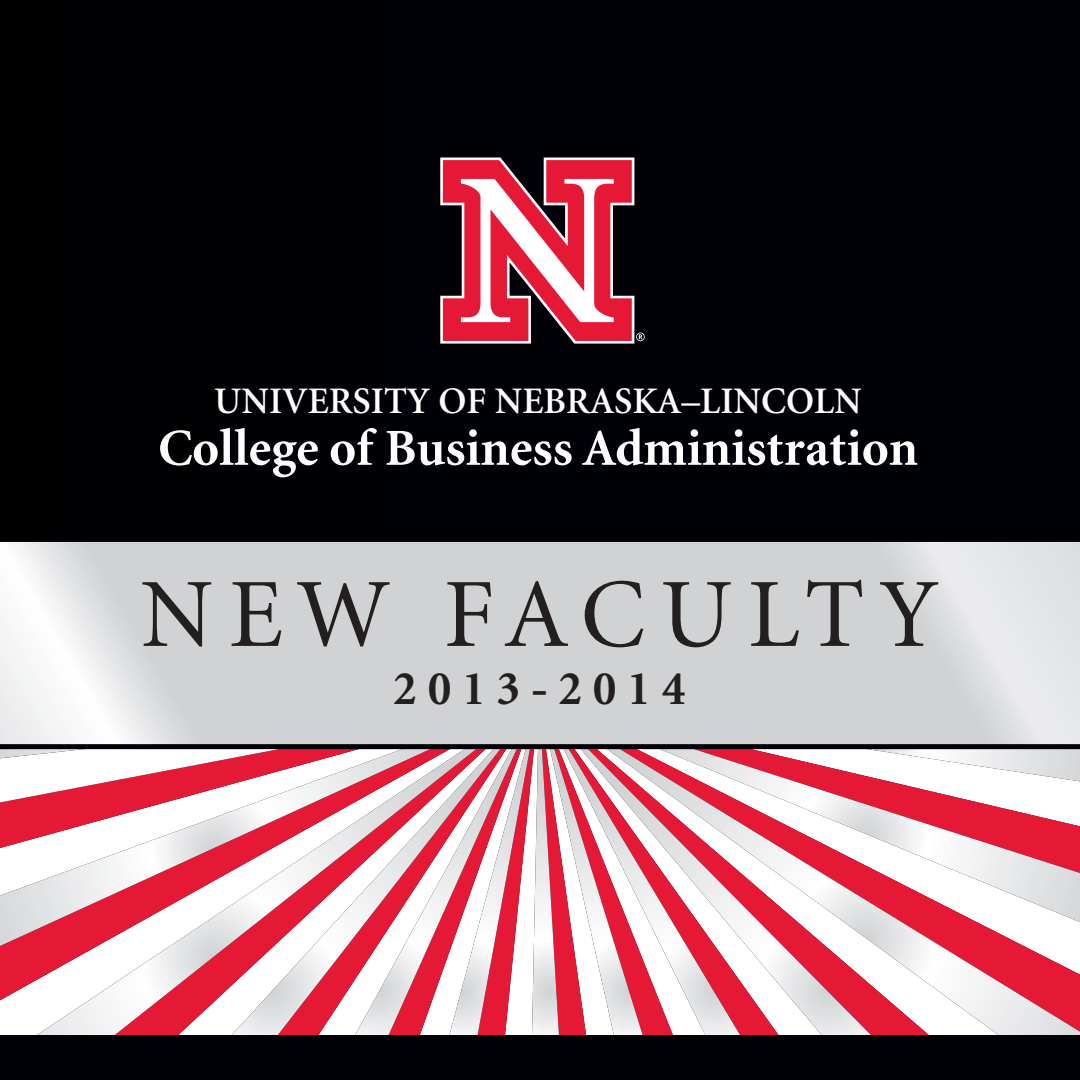
<style>
.page{position:relative;width:1080px;height:1080px;background:#000006}
.page>*{position:absolute;margin:0;border:0;box-sizing:border-box;transform-origin:0 0}
.t1{font:98px "Minion";letter-spacing:.15em;color:#231f20}
.t2{font:700 52px "Minion";color:#fff}
.t3{font:700 48.5px "Minion";letter-spacing:.22em;color:#231f20}
.t4{font:600 37.5px "Minion";color:#fff}
</style>
<div class="page">
<svg style="left:0;top:749px;width:1080px;height:286px;background:#edaab5"></svg>
<svg style="left:0;top:541px;width:1080px;height:204px;background:#d5d6d8"></svg>
<svg style="left:440px;top:157px;width:205px;height:187px"></svg>
<p class="t4" style="left:214px;top:382px;width:649px">UNIVERSITY OF NEBRASKA–LINCOLN</p>
<p class="t2" style="left:158px;top:422px;width:762px">College of Business Administration</p>
<p class="t1" style="left:141px;top:566px;width:799px">NEW FACULTY</p>
<p class="t3" style="left:393px;top:664px;width:294px">2013-2014</p>
</div>
